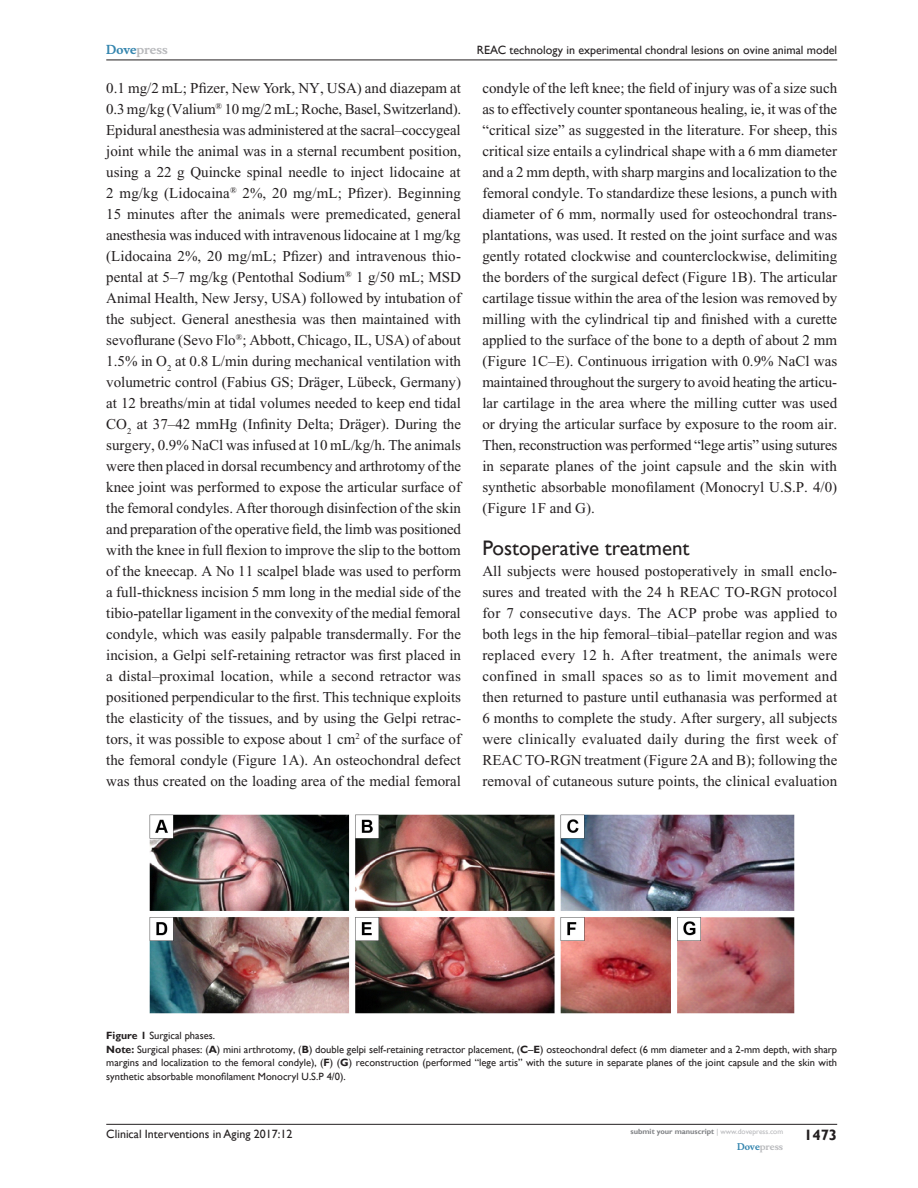
<style>
.page{position:relative;width:918px;height:1188px;background:#fff}
.page>*{position:absolute;margin:0;border:0;box-sizing:border-box;transform-origin:0 0}
.t1{font:21px "Gill Sans";color:#231f20}
.t2{font:15px/21px "Times New Roman";color:#231f20;text-align:justify}
.t3{font:700 15px "Gill Sans";color:#231f20}
.t4{font:12px "Gill Sans";color:#231f20}
.t5{font:700 12px "Musee";color:#b8b9bc}
.t6{font:10.5px/13.5px "Gill Sans";color:#231f20}
.t7{font:700 9px "Musee";color:#b8b9bc}
.t8{font:700 7.5px "Gill Sans";color:#808285}
.s1{color:#3485ae}
.s2{font-weight:700}
.s3{font-weight:400;color:#b8b9bc}
</style>
<div class="page">
<hr style="left:106px;top:1124px;width:731px;height:1px;background:#231f20">
<hr style="left:106px;top:60px;width:731px;height:1px;background:#231f20">
<img style="left:149px;top:815px;width:645px;height:199px">
<p class="t5" style="left:106px;top:43px;width:63px"><span class="s1">Dove</span>press</p>
<p class="t4" style="left:477px;top:43px;width:362px">REAC technology in experimental chondral lesions on ovine animal model</p>
<p class="t2" style="left:106px;top:77px;width:356px">0.1 mg/2 mL; Pfizer, New York, NY, USA) and diazepam at 0.3 mg/kg (Valium<sup>®</sup> 10 mg/2 mL; Roche, Basel, Switzerland).<br>Epidural anesthesia was administered at the sacral–coccygeal joint while the animal was in a sternal recumbent position, using a 22 g Quincke spinal needle to inject lidocaine at 2 mg/kg (Lidocaina<sup>®</sup> 2%, 20 mg/mL; Pfizer). Beginning 15 minutes after the animals were premedicated, general anesthesia was induced with intravenous lidocaine at 1 mg/kg (Lidocaina 2%, 20 mg/mL; Pfizer) and intravenous thio&shy;pental at 5–7 mg/kg (Pentothal Sodium<sup>®</sup> 1 g/50 mL; MSD Animal Health, New Jersy, USA) followed by intubation of the subject. General anesthesia was then maintained with sevoflurane (Sevo Flo<sup>®</sup>; Abbott, Chicago, IL, USA) of about 1.5% in O<sub>2</sub> at 0.8 L/min during mechanical ventilation with volumetric control (Fabius GS; Dräger, Lübeck, Germany) at 12 breaths/min at tidal volumes needed to keep end tidal CO<sub>2</sub> at 37–42 mmHg (Infinity Delta; Dräger). During the surgery, 0.9% NaCl was infused at 10 mL/kg/h. The animals were then placed in dorsal recumbency and arthrotomy of the knee joint was performed to expose the articular surface of the femoral condyles. After thorough disinfection of the skin and preparation of the operative field, the limb was positioned with the knee in full flexion to improve the slip to the bottom of the kneecap. A No 11 scalpel blade was used to perform a full-thickness incision 5 mm long in the medial side of the tibio-patellar ligament in the convexity of the medial femoral condyle, which was easily palpable transdermally. For the incision, a Gelpi self-retaining retractor was first placed in a distal–proximal location, while a second retractor was positioned perpendicular to the first. This technique exploits the elasticity of the tissues, and by using the Gelpi retrac&shy;tors, it was possible to expose about 1 cm<sup>2</sup> of the surface of the femoral condyle (Figure 1A). An osteochondral defect was thus created on the loading area of the medial femoral</p>
<p class="t2" style="left:482px;top:77px;width:357px">condyle of the left knee; the field of injury was of a size such as to effectively counter spontaneous healing, ie, it was of the “critical size” as suggested in the literature. For sheep, this critical size entails a cylindrical shape with a 6 mm diameter and a 2 mm depth, with sharp margins and localization to the femoral condyle. To standardize these lesions, a punch with diameter of 6 mm, normally used for osteochondral trans&shy;plantations, was used. It rested on the joint surface and was gently rotated clockwise and counterclockwise, delimiting the borders of the surgical defect (Figure 1B). The articular cartilage tissue within the area of the lesion was removed by milling with the cylindrical tip and finished with a curette applied to the surface of the bone to a depth of about 2 mm (Figure 1C–E). Continuous irrigation with 0.9% NaCl was maintained throughout the surgery to avoid heating the articu&shy;lar cartilage in the area where the milling cutter was used or drying the articular surface by exposure to the room air.<br>Then, reconstruction was performed “lege artis” using sutures in separate planes of the joint capsule and the skin with synthetic absorbable monofilament (Monocryl U.S.P. 4/0) (Figure 1F and G).</p>
<h1 class="t1" style="left:482px;top:535px;width:209px">Postoperative treatment</h1>
<p class="t2" style="left:482px;top:560px;width:357px">All subjects were housed postoperatively in small enclo&shy;sures and treated with the 24 h REAC TO-RGN protocol for 7 consecutive days. The ACP probe was applied to both legs in the hip femoral–tibial–patellar region and was replaced every 12 h. After treatment, the animals were confined in small spaces so as to limit movement and then returned to pasture until euthanasia was performed at 6 months to complete the study. After surgery, all subjects were clinically evaluated daily during the first week of REAC TO-RGN treatment (Figure 2A and B); following the removal of cutaneous suture points, the clinical evaluation</p>
<p class="t6" style="left:106px;top:1029px;width:732px"><span class="s2">Figure 1</span> Surgical phases.<br><span class="s2">Note:</span> Surgical phases: (<span class="s2">A</span>) mini arthrotomy, (<span class="s2">B</span>) double gelpi self-retaining retractor placement, (<span class="s2">C</span>–<span class="s2">E</span>) osteochondral defect (6 mm diameter and a 2-mm depth, with sharp margins and localization to the femoral condyle), (<span class="s2">F</span>) (<span class="s2">G</span>) reconstruction (performed “lege artis” with the suture in separate planes of the joint capsule and the skin with synthetic absorbable monofilament Monocryl U.S.P 4/0).</p>
<p class="t4" style="left:106px;top:1126px;width:188px">Clinical Interventions in Aging 2017:12</p>
<p class="t8" style="left:631px;top:1127px;width:154px">submit your manuscript <span class="s3">| www.dovepress.com</span></p>
<p class="t7" style="left:737px;top:1141px;width:48px"><span class="s1">Dove</span>press</p>
<p class="t3" style="left:804px;top:1126px;width:35px">1473</p>
</div>
